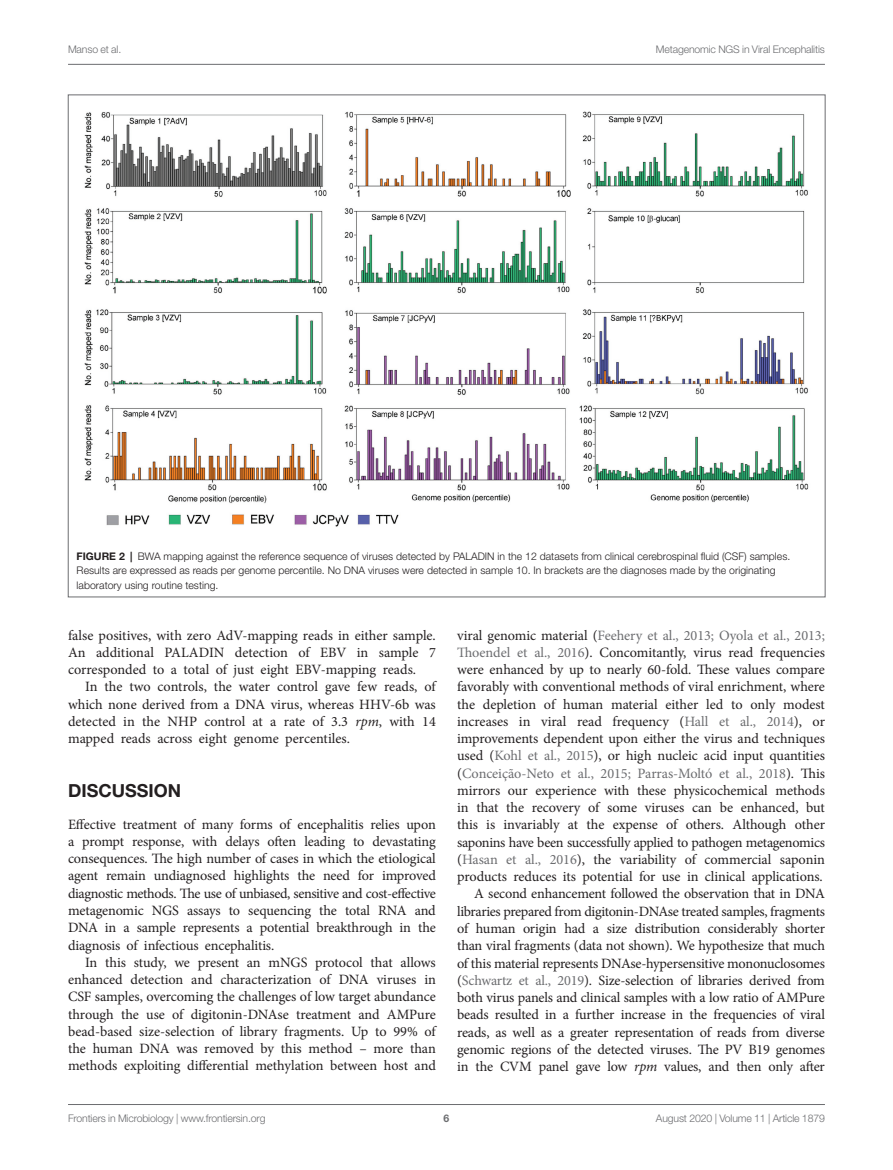
<style>
.page{position:relative;width:893px;height:1170px;background:#fff}
.page>*{position:absolute;margin:0;border:0;box-sizing:border-box;transform-origin:0 0}
.HEAD_1{font:700 18px "Helvetica Neue LT Std";color:#231f20}
.TEXT{font:14.25px/17.2px "Minion Pro";letter-spacing:-.005em;color:#231f20;text-align:justify}
.TEXT_FLUSH{font:14.25px/17.2px "Minion Pro";letter-spacing:-.01em;color:#231f20;text-align:justify}
.FIG_LEG{font:300 10.5px/14.2px "Helvetica Neue LT Std";color:#231f20}
.t1{font:300 10.5px "Helvetica Neue LT Std";letter-spacing:-.015em;color:#6c6d70}
.t2{font:700 10.5px "Helvetica Neue LT Std";color:#6c6d70}
.s1{font-weight:700}
.s2{font-style:italic}
.s3{color:#6c6d70}
</style>
<div class="page">
<hr style="left:68px;top:64px;width:757px;height:1px;background:#6c6d70">
<hr style="left:68px;top:1104px;width:757px;height:1px;background:#6c6d70">
<img style="left:84px;top:111px;width:725px;height:416px">
<p class="t1" style="left:68px;top:42px;width:55px">Manso et al.</p>
<p class="t1" style="left:656px;top:42px;width:171px">Metagenomic NGS in Viral Encephalitis</p>
<p class="FIG_LEG" style="left:77px;top:549px;width:715px"><span class="s1">FIGURE 2 |</span> BWA mapping against the reference sequence of viruses detected by PALADIN in the 12 datasets from clinical cerebrospinal fluid (CSF) samples.<br>Results are expressed as reads per genome percentile. No DNA viruses were detected in sample 10. In brackets are the diagnoses made by the originating laboratory using routine testing.</p>
<p class="TEXT" style="left:68px;top:626px;width:369px">false positives, with zero AdV-mapping reads in either sample.<br>An additional PALADIN detection of EBV in sample 7 corresponded to a total of just eight EBV-mapping reads.</p>
<p class="TEXT" style="left:68px;top:678px;width:369px;text-indent:17px">In the two controls, the water control gave few reads, of which none derived from a DNA virus, whereas HHV-6b was detected in the NHP control at a rate of 3.3 <span class="s2">rpm</span>, with 14 mapped reads across eight genome percentiles.</p>
<p class="HEAD_1" style="left:68px;top:779px;width:115px">DISCUSSION</p>
<p class="TEXT_FLUSH" style="left:68px;top:815px;width:369px">Effective treatment of many forms of encephalitis relies upon a prompt response, with delays often leading to devastating consequences. The high number of cases in which the etiological agent remain undiagnosed highlights the need for improved diagnostic methods. The use of unbiased, sensitive and cost-effective metagenomic NGS assays to sequencing the total RNA and DNA in a sample represents a potential breakthrough in the diagnosis of infectious encephalitis.</p>
<p class="TEXT" style="left:68px;top:953px;width:369px;text-indent:17px">In this study, we present an mNGS protocol that allows enhanced detection and characterization of DNA viruses in CSF samples, overcoming the challenges of low target abundance through the use of digitonin-DNAse treatment and AMPure bead-based size-selection of library fragments. Up to 99% of the human DNA was removed by this method – more than methods exploiting differential methylation between host and</p>
<p class="TEXT" style="left:457px;top:626px;width:369px">viral genomic material (<span class="s3">Feehery et al., 2013; Oyola et al., 2013; Thoendel et al., 2016</span>). Concomitantly, virus read frequencies were enhanced by up to nearly 60-fold. These values compare favorably with conventional methods of viral enrichment, where the depletion of human material either led to only modest increases in viral read frequency (<span class="s3">Hall et al., 2014</span>), or improvements dependent upon either the virus and techniques used (<span class="s3">Kohl et al., 2015</span>), or high nucleic acid input quantities (<span class="s3">Conceição-Neto et al., 2015; Parras-Moltó et al., 2018</span>). This mirrors our experience with these physicochemical methods in that the recovery of some viruses can be enhanced, but this is invariably at the expense of others. Although other saponins have been successfully applied to pathogen metagenomics (<span class="s3">Hasan et al., 2016</span>), the variability of commercial saponin products reduces its potential for use in clinical applications.</p>
<p class="TEXT" style="left:457px;top:885px;width:369px;text-indent:17px">A second enhancement followed the observation that in DNA libraries prepared from digitonin-DNAse treated samples, fragments of human origin had a size distribution considerably shorter than viral fragments (data not shown). We hypothesize that much of this material represents DNAse-hypersensitive mononuclosomes (<span class="s3">Schwartz et al., 2019</span>). Size-selection of libraries derived from both virus panels and clinical samples with a low ratio of AMPure beads resulted in a further increase in the frequencies of viral reads, as well as a greater representation of reads from diverse genomic regions of the detected viruses. The PV B19 genomes in the CVM panel gave low <span class="s2">rpm</span> values, and then only after</p>
<p class="t1" style="left:68px;top:1111px;width:199px">Frontiers in Microbiology | www.frontiersin.org</p>
<p class="t2" style="left:444px;top:1111px;width:7px">6</p>
<p class="t1" style="left:656px;top:1111px;width:170px">August 2020 | Volume 11 | Article 1879</p>
</div>
